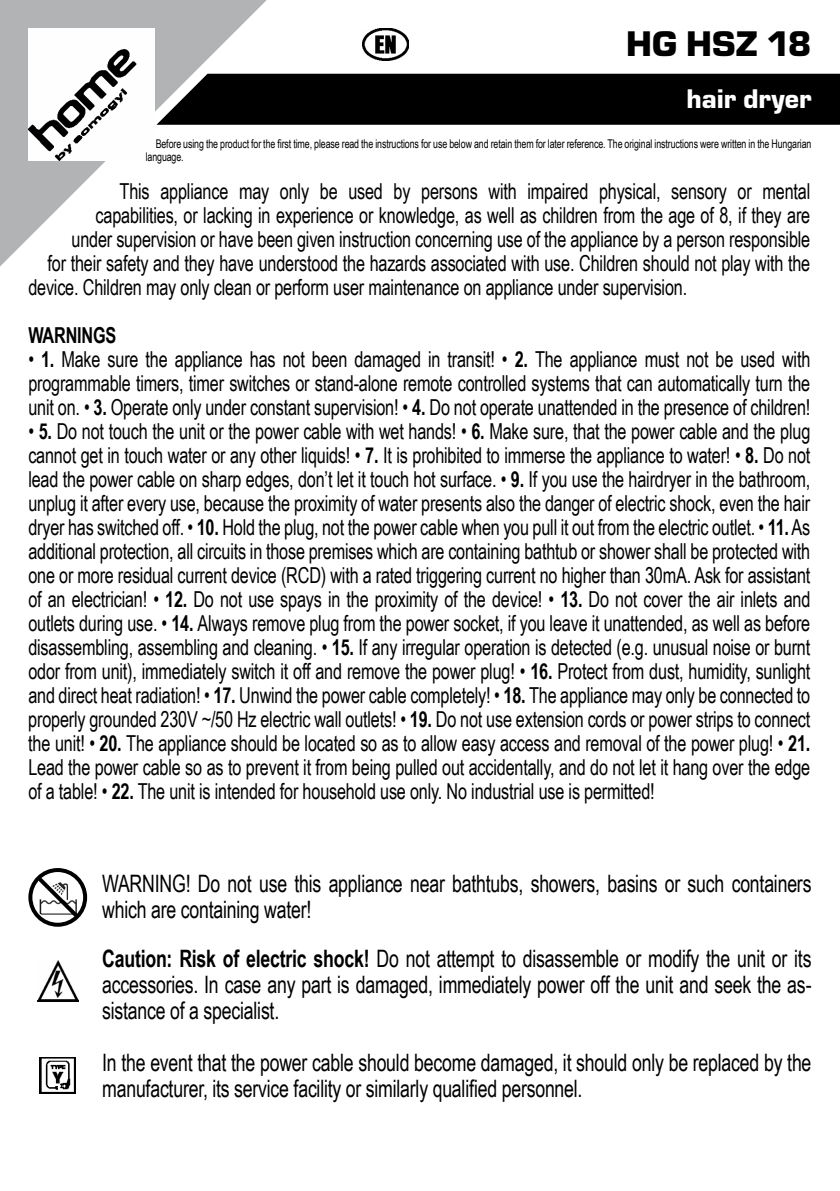
<style>
.page{position:relative;width:840px;height:1191px;background:#fff}
.page>*{position:absolute;margin:0;border:0;box-sizing:border-box;transform-origin:0 0}
.t1{font:37px "Eurostile TEE Blac";color:#000}
.t2{font:28px "Eurostile TEE Blac";color:#fff}
.t3{font:24px/26px "Arial Narrow";letter-spacing:-.01em;color:#000;scale:.9 1}
.t4{font:22px/24px "Arial Narrow";letter-spacing:-.01em;color:#000;text-align:justify;scale:.9 1}
.t5{font:700 22px "Arial Narrow";letter-spacing:-.01em;color:#000;scale:.9 1}
.t6{font:12px/13.6px "Arial Narrow";letter-spacing:-.01em;color:#000;scale:.9 1}
.s1{font-weight:700}
</style>
<div class="page">
<div style="left:283px;top:74px;width:556px;height:51px;background:#000"></div>
<svg style="left:0;top:0;width:283px;height:267px"></svg>
<img style="left:28px;top:28px;width:126px;height:132px">
<img style="left:362px;top:28px;width:46px;height:32px">
<img style="left:37px;top:960px;width:41px;height:41px">
<img style="left:40px;top:1058px;width:36px;height:36px">
<div style="left:28px;top:868px;width:59px;height:58px;border:4px solid #000;border-radius:50%"></div>
<svg style="left:33px;top:872px;width:51px;height:51px"></svg>
<h1 class="t1" style="left:626px;top:24px;width:187px">HG HSZ 18</h1>
<p class="t2" style="left:686px;top:83px;width:126px">hair dryer</p>
<p class="t6" style="left:146px;top:136px;width:741px;text-indent:10px">Before using the product for the first time, please read the instructions for use below and retain them for later reference. The original instructions were written in the Hungarian language.</p>
<p class="t4" style="left:120px;top:178px;width:768px">This appliance may only be used by persons with impaired physical, sensory or mental</p>
<p class="t4" style="left:96px;top:202px;width:795px">capabilities, or lacking in experience or knowledge, as well as children from the age of 8, if they are</p>
<p class="t4" style="left:72px;top:226px;width:821px">under supervision or have been given instruction concerning use of the appliance by a person responsible</p>
<p class="t4" style="left:48px;top:250px;width:848px">for their safety and they have understood the hazards associated with use. Children should not play with the</p>
<p class="t4" style="left:28px;top:274px;width:733px">device. Children may only clean or perform user maintenance on appliance under supervision.</p>
<p class="t5" style="left:28px;top:318px;width:99px">WARNINGS</p>
<p class="t4" style="left:28px;top:346px;width:869px">• <span class="s1">1.</span> Make sure the appliance has not been damaged in transit! • <span class="s1">2.</span> The appliance must not be used with programmable timers, timer switches or stand-alone remote controlled systems that can automatically turn the unit on. • <span class="s1">3.</span> Operate only under constant supervision! • <span class="s1">4.</span> Do not operate unattended in the presence of children!</p>
<p class="t4" style="left:28px;top:418px;width:870px">• <span class="s1">5.</span> Do not touch the unit or the power cable with wet hands! • <span class="s1">6.</span> Make sure, that the power cable and the plug cannot get in touch water or any other liquids! • <span class="s1">7.</span> It is prohibited to immerse the appliance to water! • <span class="s1">8.</span> Do not lead the power cable on sharp edges, don’t let it touch hot surface. • <span class="s1">9.</span> If you use the hairdryer in the bathroom, unplug it after every use, because the proximity of water presents also the danger of electric shock, even the hair dryer has switched off. • <span class="s1">10.</span> Hold the plug, not the power cable when you pull it out from the electric outlet. • <span class="s1">11.</span> As additional protection, all circuits in those premises which are containing bathtub or shower shall be protected with one or more residual current device (RCD) with a rated triggering current no higher than 30mA. Ask for assistant of an electrician! • <span class="s1">12.</span> Do not use spays in the proximity of the device! • <span class="s1">13.</span> Do not cover the air inlets and outlets during use. • <span class="s1">14.</span> Always remove plug from the power socket, if you leave it unattended, as well as before disassembling, assembling and cleaning. • <span class="s1">15.</span> If any irregular operation is detected (e.g. unusual noise or burnt odor from unit), immediately switch it off and remove the power plug! • <span class="s1">16.</span> Protect from dust, humidity, sunlight and direct heat radiation! • <span class="s1">17.</span> Unwind the power cable completely! • <span class="s1">18.</span> The appliance may only be connected to properly grounded 230V ~/50 Hz electric wall outlets! • <span class="s1">19.</span> Do not use extension cords or power strips to connect the unit! • <span class="s1">20.</span> The appliance should be located so as to allow easy access and removal of the power plug! • <span class="s1">21.<br></span>Lead the power cable so as to prevent it from being pulled out accidentally, and do not let it hang over the edge of a table! • <span class="s1">22.</span> The unit is intended for household use only. No industrial use is permitted!</p>
<p class="t3" style="left:102px;top:870px;width:789px">WARNING! Do not use this appliance near bathtubs, showers, basins or such containers which are containing water!</p>
<p class="t3" style="left:102px;top:945px;width:789px;text-align:justify"><span class="s1">Caution: Risk of electric shock!</span> Do not attempt to disassemble or modify the unit or its accessories. In case any part is damaged, immediately power off the unit and seek the as&shy;sistance of a specialist.</p>
<p class="t3" style="left:102px;top:1049px;width:789px">In the event that the power cable should become damaged, it should only be replaced by the manufacturer, its service facility or similarly qualified personnel.</p>
</div>
